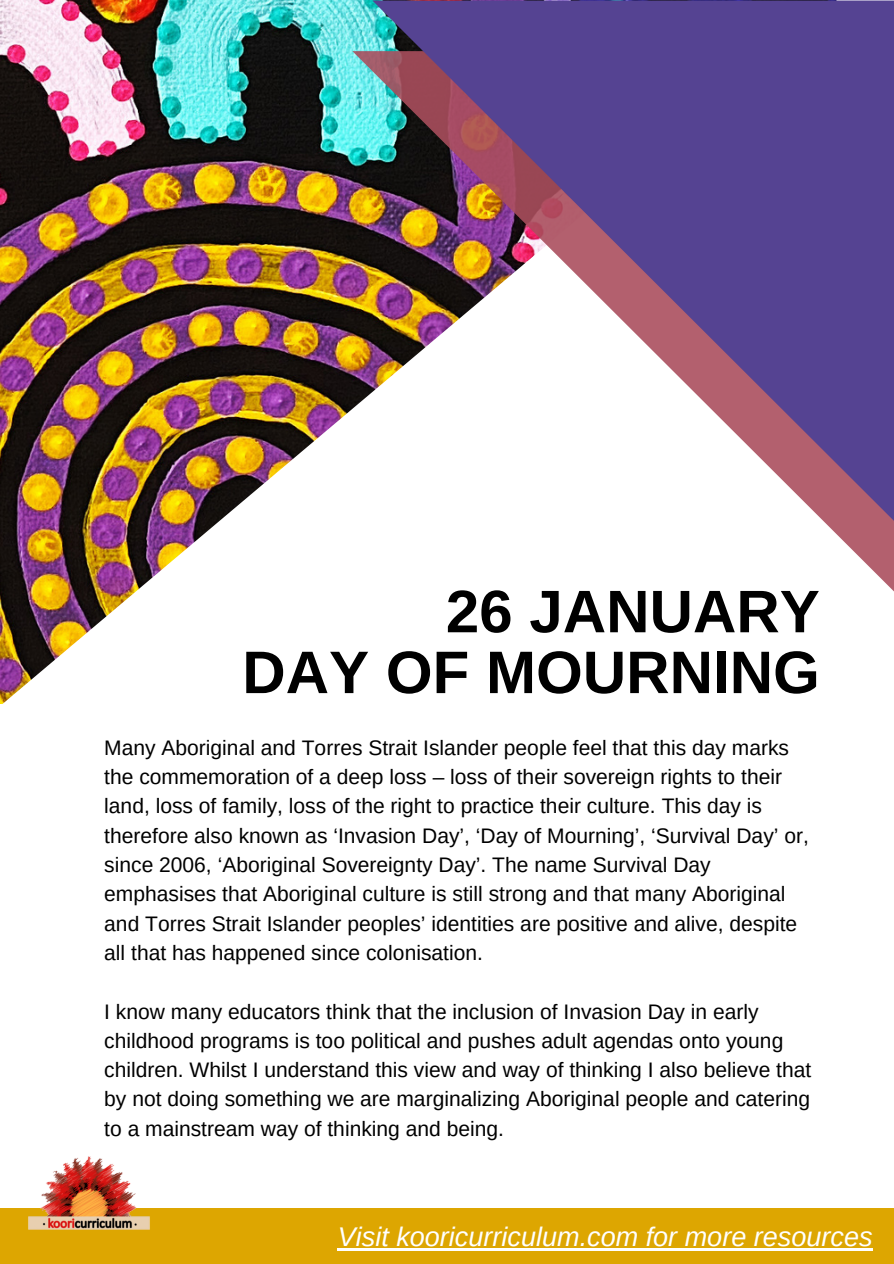
<style>
.page{position:relative;width:894px;height:1264px;background:#fff}
.page>*{position:absolute;margin:0;border:0;box-sizing:border-box;transform-origin:0 0}
.t1{font:700 60px/60.8px "Arimo";color:#000;text-align:right}
.t2{font:italic 27px "Arimo";color:#fff}
.t3{font:21px/29.2px "Arimo";color:#000}
</style>
<div class="page">
<img style="left:0;top:0;width:893px;height:704px">
<div style="left:0;top:1207px;width:893px;height:56px;background:#dda601"></div>
<svg style="left:352px;top:51px;width:541px;height:541px"></svg>
<svg style="left:372px;top:1px;width:521px;height:555px;fill:#554392"></svg>
<img style="left:18px;top:1156px;width:143px;height:74px">
<hr style="left:338px;top:1247px;width:534px;height:3px;background:#fff">
<h1 class="t1" style="left:242px;top:581px;width:579px">26 JANUARY<br>DAY OF MOURNING</h1>
<p class="t3" style="left:104px;top:733px;width:705px">Many Aboriginal and Torres Strait Islander people feel that this day marks the commemoration of a deep loss – loss of their sovereign rights to their land, loss of family, loss of the right to practice their culture. This day is therefore also known as ‘Invasion Day’, ‘Day of Mourning’, ‘Survival Day’ or, since 2006, ‘Aboriginal Sovereignty Day’. The name Survival Day emphasises that Aboriginal culture is still strong and that many Aboriginal and Torres Strait Islander peoples’ identities are positive and alive, despite all that has happened since colonisation.</p>
<p class="t3" style="left:104px;top:996px;width:708px">I know many educators think that the inclusion of Invasion Day in early childhood programs is too political and pushes adult agendas onto young children. Whilst I understand this view and way of thinking I also believe that by not doing something we are marginalizing Aboriginal people and catering to a mainstream way of thinking and being.</p>
<p class="t2" style="left:338px;top:1221px;width:536px">Visit kooricurriculum.com for more resources</p>
</div>
